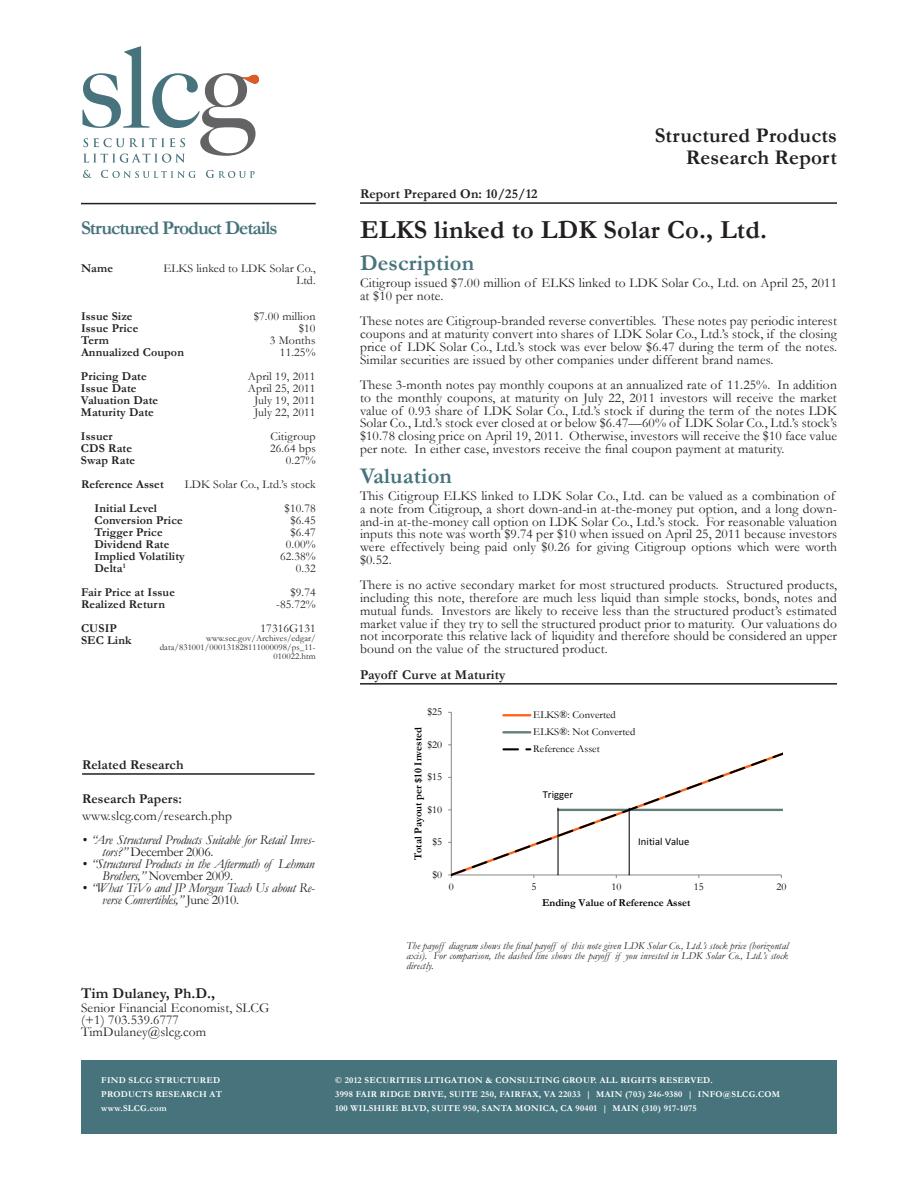
<style>
.page{position:relative;width:918px;height:1188px;background:#fff}
.page>*{position:absolute;margin:0;border:0;box-sizing:border-box;transform-origin:0 0}
.t1{font:700 26.25px "Garamond";letter-spacing:.01em;color:#231f20}
.t2{font:700 22.5px "Garamond";letter-spacing:.01em;color:#46737c}
.t3{font:700 21px/22.5px "Garamond";letter-spacing:.01em;color:#231f20;text-align:right}
.t4{font:700 19.5px "Garamond";letter-spacing:-.05em;color:#46737c}
.t5{font:700 15px "Garamond";letter-spacing:.01em;color:#231f20}
.t6{font:13.5px/12.8px "Garamond";letter-spacing:.01em;color:#231f20}
.t7{font:italic 13.5px/12px "Garamond";letter-spacing:-.02em;color:#231f20}
.t8{font:700 13.5px "Garamond";letter-spacing:.01em;color:#231f20}
.t9{font:700 12px/12px "Garamond";letter-spacing:.01em;color:#231f20}
.t10{font:12px/12px "Garamond";letter-spacing:.01em;color:#231f20;text-align:right}
.t11{font:10.65px/17.1px "Garamond";color:#000}
.t12{font:700 10.65px "Garamond";color:#000}
.t13{font:10.65px "Calibri";color:#000}
.t14{font:italic 10.5px/9.8px "Garamond";letter-spacing:.01em;color:#231f20;text-align:justify}
.t15{font:700 9px/14.2px "Garamond";letter-spacing:.03em;color:#fff}
.t16{font:9px/9px "Garamond";letter-spacing:.01em;color:#231f20;text-align:right}
.s1{font-style:normal}
</style>
<div class="page">
<hr style="left:360px;top:202px;width:477px;height:2px;background:#231f20">
<hr style="left:360px;top:683px;width:477px;height:2px;background:#231f20">
<hr style="left:451px;top:712px;width:1px;height:163px;background:#868686">
<svg style="left:451px;top:742px;width:331px;height:134px"></svg>
<hr style="left:629px;top:808px;width:1px;height:67px;background:#000">
<hr style="left:558px;top:808px;width:1px;height:67px;background:#000">
<hr style="left:503px;top:714px;width:27px;height:2px;background:#ff6319">
<hr style="left:503px;top:731px;width:27px;height:2px;background:#627d77">
<svg style="left:503px;top:748px;width:27px;height:2px"></svg>
<hr style="left:81px;top:203px;width:235px;height:1px;background:#231f20">
<div style="left:81px;top:1061px;width:234px;height:73px;background:#46737c"></div>
<div style="left:315px;top:1061px;width:522px;height:73px;background:#46737c"></div>
<hr style="left:82px;top:773px;width:233px;height:2px;background:#231f20">
<svg style="left:83px;top:170px;width:9px;height:8px"></svg>
<svg style="left:101px;top:170px;width:95px;height:8px"></svg>
<svg style="left:206px;top:170px;width:49px;height:8px"></svg>
<svg style="left:82px;top:46px;width:177px;height:117px"></svg>
<h3 class="t4" style="left:81px;top:215px;width:198px">Structured Product Details</h3>
<p class="t9" style="left:81px;top:263px;width:33px">Name</p>
<p class="t10" style="left:163px;top:262px;width:154px">ELKS linked to LDK Solar Co.,<br>Ltd.</p>
<p class="t10" style="left:254px;top:310px;width:63px">$7.00 million $10<br>3 Months<br>11.25%</p>
<p class="t10" style="left:248px;top:370px;width:69px;text-align:center">April 19, 2011<br>April 25, 2011<br>July 19, 2011<br>July 22, 2011</p>
<p class="t9" style="left:81px;top:310px;width:104px">Issue Size<br>Issue Price<br>Term<br>Annualized Coupon</p>
<p class="t9" style="left:81px;top:370px;width:79px">Pricing Date<br>Issue Date<br>Valuation Date<br>Maturity Date</p>
<p class="t9" style="left:81px;top:430px;width:56px">Issuer<br>CDS Rate<br>Swap Rate</p>
<p class="t10" style="left:270px;top:430px;width:47px">Citigroup<br>26.64 bps<br>0.27%</p>
<p class="t9" style="left:94px;top:502px;width:92px">Initial Level<br>Conversion Price<br>Trigger Price<br>Dividend Rate<br>Implied Volatility<br>Delta<sup>1</sup></p>
<p class="t10" style="left:280px;top:502px;width:37px">$10.78 $6.45 $6.47<br>0.00%<br>62.38%<br>0.32</p>
<p class="t9" style="left:81px;top:586px;width:95px">Fair Price at Issue<br>Realized Return</p>
<p class="t9" style="left:81px;top:622px;width:52px">CUSIP<br>SEC Link</p>
<p class="t9" style="left:81px;top:479px;width:84px">Reference Asset</p>
<p class="t10" style="left:185px;top:478px;width:132px">LDK Solar Co., Ltd.’s stock</p>
<p class="t10" style="left:276px;top:586px;width:41px">$9.74 -85.72%</p>
<p class="t10" style="left:261px;top:622px;width:57px">17316G131</p>
<p class="t16" style="left:160px;top:633px;width:158px">www.sec.gov/Archives/edgar/ data/831001/000131828111000098/ps_11-<br>010022.htm</p>
<p class="t8" style="left:82px;top:755px;width:103px">Related Research</p>
<p class="t8" style="left:82px;top:790px;width:102px">Research Papers:</p>
<p class="t6" style="left:82px;top:809px;width:151px">www.slcg.com/research.php</p>
<p class="t7" style="left:102px;top:833px;width:214px;text-indent:-20px">• “Are Structured Products Suitable for Retail Inves&shy;tors?” <span class="s1">December 2006.</span></p>
<p class="t7" style="left:102px;top:857px;width:214px;text-indent:-20px">• “Structured Products in the Aftermath of Lehman<br>Brothers,” <span class="s1">November 2009.</span></p>
<p class="t7" style="left:102px;top:881px;width:214px;text-indent:-20px">• “What TiVo and JP Morgan Teach Us about Re&shy;verse Convertibles,” <span class="s1">June 2010.</span></p>
<h3 class="t3" style="left:655px;top:124px;width:184px">Structured Products<br>Research Report</h3>
<p class="t8" style="left:360px;top:184px;width:179px">Report Prepared On: 10/25/12</p>
<h1 class="t1" style="left:360px;top:212px;width:409px">ELKS linked to LDK Solar Co., Ltd.</h1>
<h2 class="t2" style="left:360px;top:247px;width:116px">Description</h2>
<p class="t6" style="left:360px;top:276px;width:479px">Citigroup issued $7.00 million of ELKS linked to LDK Solar Co., Ltd. on April 25, 2011 at $10 per note.</p>
<p class="t6" style="left:360px;top:314px;width:478px;text-align:justify">These notes are Citigroup-branded reverse convertibles. These notes pay periodic interest coupons and at maturity convert into shares of LDK Solar Co., Ltd.’s stock, if the closing price of LDK Solar Co., Ltd.’s stock was ever below $6.47 during the term of the notes.<br>Similar securities are issued by other companies under different brand names.</p>
<p class="t6" style="left:360px;top:378px;width:479px;text-align:justify">These 3-month notes pay monthly coupons at an annualized rate of 11.25%. In addition to the monthly coupons, at maturity on July 22, 2011 investors will receive the market value of 0.93 share of LDK Solar Co., Ltd.’s stock if during the term of the notes LDK Solar Co., Ltd.’s stock ever closed at or below $6.47—60% of LDK Solar Co., Ltd.’s stock’s $10.78 closing price on April 19, 2011. Otherwise, investors will receive the $10 face value per note. In either case, investors receive the final coupon payment at maturity.</p>
<h2 class="t2" style="left:360px;top:460px;width:94px">Valuation</h2>
<p class="t6" style="left:360px;top:489px;width:479px">This Citigroup ELKS linked to LDK Solar Co., Ltd. can be valued as a combination of a note from Citigroup, a short down-and-in at-the-money put option, and a long down&shy;and-in at-the-money call option on LDK Solar Co., Ltd.’s stock. For reasonable valuation inputs this note was worth $9.74 per $10 when issued on April 25, 2011 because investors were effectively being paid only $0.26 for giving Citigroup options which were worth $0.52.</p>
<p class="t6" style="left:360px;top:578px;width:479px;text-align:justify">There is no active secondary market for most structured products. Structured products, including this note, therefore are much less liquid than simple stocks, bonds, notes and mutual funds. Investors are likely to receive less than the structured product’s estimated market value if they try to sell the structured product prior to maturity. Our valuations do not incorporate this relative lack of liquidity and therefore should be considered an upper bound on the value of the structured product.</p>
<p class="t8" style="left:360px;top:665px;width:147px">Payoff Curve at Maturity</p>
<p class="t11" style="left:427px;top:703px;width:16px">$25</p>
<p class="t12" style="left:411px;top:860px;width:135px;rotate:-90deg">Total Payout per $10 Invested</p>
<p class="t11" style="left:427px;top:736px;width:16px">$20</p>
<p class="t11" style="left:427px;top:768px;width:16px">$15</p>
<p class="t11" style="left:427px;top:801px;width:16px">$10</p>
<p class="t11" style="left:432px;top:833px;width:11px">$5</p>
<p class="t11" style="left:432px;top:866px;width:11px">$0</p>
<p class="t11" style="left:533px;top:706px;width:104px">ELKS®: Converted<br>ELKS®: Not Converted<br>Reference Asset</p>
<p class="t13" style="left:543px;top:788px;width:32px">Trigger</p>
<p class="t13" style="left:638px;top:835px;width:53px">Initial Value</p>
<p class="t11" style="left:449px;top:878px;width:6px">0</p>
<p class="t11" style="left:531px;top:878px;width:6px">5</p>
<p class="t11" style="left:611px;top:878px;width:11px">10</p>
<p class="t11" style="left:694px;top:878px;width:11px">15</p>
<p class="t11" style="left:776px;top:878px;width:11px">20</p>
<p class="t12" style="left:542px;top:895px;width:150px">Ending Value of Reference Asset</p>
<p class="t14" style="left:406px;top:941px;width:383px">The payoff diagram shows the final payoff of this note given LDK Solar Co., Ltd.’s stock price (horizontal axis). For comparison, the dashed line shows the payoff if you invested in LDK Solar Co., Ltd.’s stock directly.</p>
<p class="t5" style="left:81px;top:983px;width:136px">Tim Dulaney, Ph.D.,</p>
<p class="t6" style="left:81px;top:1001px;width:190px;line-height:12px">Senior Financial Economist, SLCG (+1) 703.539.6777<br>TimDulaney@slcg.com</p>
<p class="t15" style="left:101px;top:1073px;width:122px">FIND SLCG STRUCTURED<br>PRODUCTS RESEARCH AT www.SLCG.com</p>
<p class="t15" style="left:335px;top:1073px;width:446px">© 2012 SECURITIES LITIGATION &amp; CONSULTING GROUP. ALL RIGHTS RESERVED.<br>3998 FAIR RIDGE DRIVE, SUITE 250, FAIRFAX, VA 22033 | MAIN (703) 246-9380 | INFO@SLCG.COM<br>100 WILSHIRE BLVD, SUITE 950, SANTA MONICA, CA 90401 | MAIN (310) 917-1075</p>
</div>
